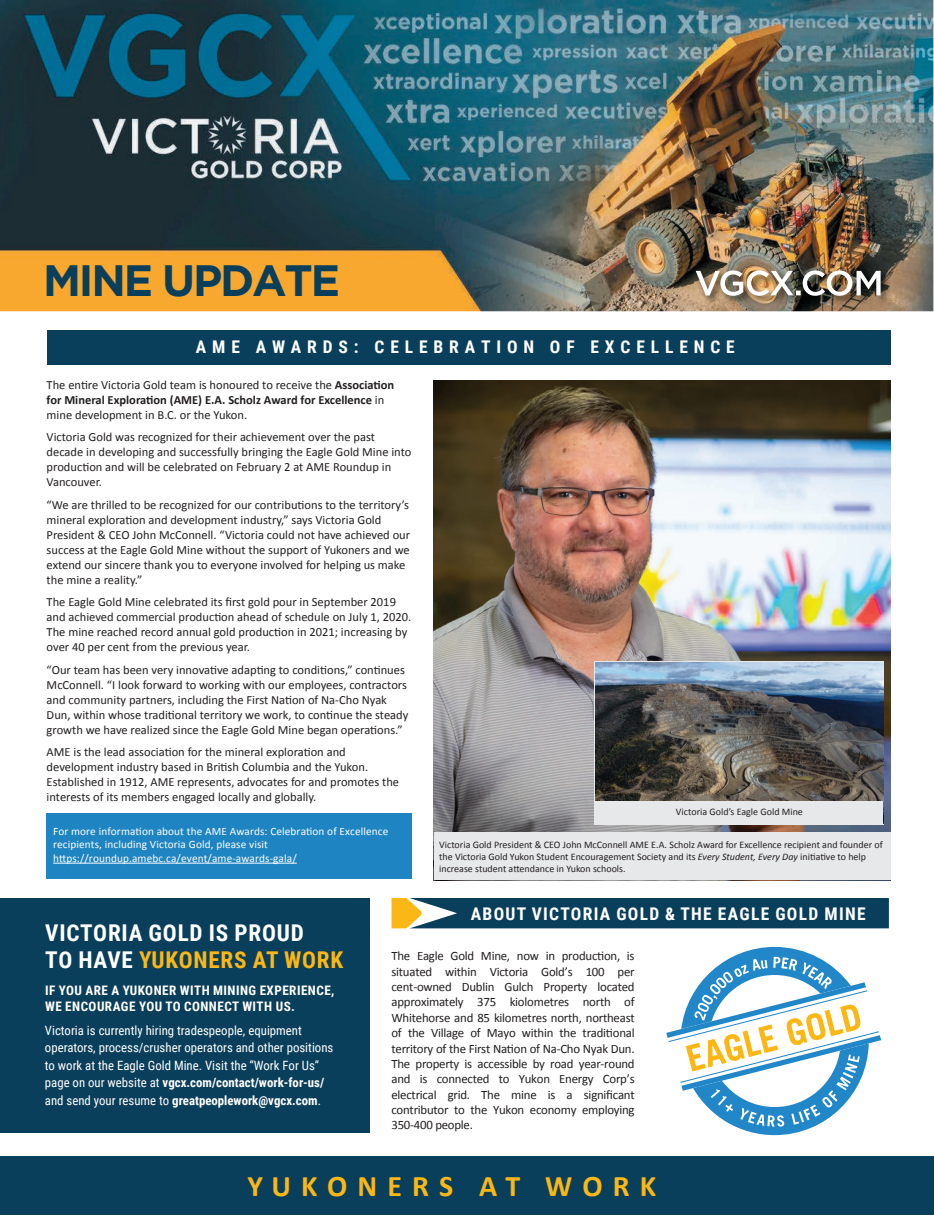
<style>
.page{position:relative;width:934px;height:1215px;background:#fff}
.page>*{position:absolute;margin:0;border:0;box-sizing:border-box;transform-origin:0 0}
.t1{font:700 43.75px "Gotham HTF";letter-spacing:-.05em;color:#0a3f5b}
.t2{font:700 30px "Calibri";letter-spacing:.335em;color:#fbb715}
.t3{font:700 23.12px/26.2px "Roboto Condensed";letter-spacing:.035em;color:#fff}
.t4{font:700 17.5px "Roboto Condensed";letter-spacing:.075em;color:#fff}
.t5{font:700 17.5px "Roboto Condensed";letter-spacing:.335em;color:#fff}
.t6{font:700 13.12px/16.2px "Roboto Condensed";letter-spacing:.035em;color:#fff}
.t7{font:12.75px/15.4px "Calibri";letter-spacing:-.02em;color:#231f20;text-align:justify}
.t8{font:12.75px/17.5px "Roboto Condensed";color:#fff}
.t9{font:12.5px/15px "Calibri";color:#231f20}
.t10{font:11.25px/13.5px "Calibri";letter-spacing:.01em;color:#fff}
.t11{font:10px/12px "Calibri";color:#231f20}
.s1{font-weight:700}
.s2{font-style:italic}
.s3{color:#fbb715}
</style>
<div class="page">
<svg style="left:391px;top:898px;width:498px;height:30px;background:#1f4c5e"></svg>
<svg style="left:666px;top:947px;width:215px;height:188px"></svg>
<div style="left:0;top:1157px;width:934px;height:58px;background:#0a3f5b"></div>
<div style="left:0;top:898px;width:369px;height:234px;background:#0a3f5b"></div>
<img style="left:0;top:0;width:933px;height:311px">
<img style="left:694px;top:268px;width:197px;height:38px">
<img style="left:695px;top:270px;width:185px;height:26px">
<div style="left:47px;top:330px;width:843px;height:34px;background:#0a3f5b"></div>
<img style="left:434px;top:380px;width:456px;height:452px">
<div style="left:47px;top:813px;width:365px;height:66px;background:#1f84c2"></div>
<hr style="left:53px;top:863px;width:244px;height:1px;background:#fff">
<div style="left:434px;top:832px;width:456px;height:48px;background:#e7e8e9"></div>
<img style="left:596px;top:662px;width:287px;height:139px">
<div style="left:596px;top:801px;width:287px;height:23px;background:#e7e8e9"></div>
<h1 class="t1" style="left:43px;top:256px;width:298px">MINE UPDATE</h1>
<h3 class="t5" style="left:196px;top:334px;width:540px">AME AWARDS: CELEBRATION OF EXCELLENCE</h3>
<p class="t9" style="left:47px;top:377px;width:349px">The entire Victoria Gold team is honoured to receive the <span class="s1">Association for Mineral Exploration (AME) E.A. Scholz Award for Excellence</span> in mine development in B.C. or the Yukon.</p>
<p class="t9" style="left:47px;top:429px;width:366px">Victoria Gold was recognized for their achievement over the past decade in developing and successfully bringing the Eagle Gold Mine into production and will be celebrated on February 2 at AME Roundup in Vancouver.</p>
<p class="t9" style="left:47px;top:497px;width:365px">“We are thrilled to be recognized for our contributions to the territory’s mineral exploration and development industry,” says Victoria Gold President &amp; CEO John McConnell. “Victoria could not have achieved our success at the Eagle Gold Mine without the support of Yukoners and we extend our sincere thank you to everyone involved for helping us make the mine a reality.”</p>
<p class="t9" style="left:47px;top:594px;width:366px">The Eagle Gold Mine celebrated its first gold pour in September 2019 and achieved commercial production ahead of schedule on July 1, 2020.<br>The mine reached record annual gold production in 2021; increasing by over 40 per cent from the previous year.</p>
<p class="t9" style="left:47px;top:662px;width:363px">“Our team has been very innovative adapting to conditions,” continues McConnell. “I look forward to working with our employees, contractors and community partners, including the First Nation of Na-Cho Nyak Dun, within whose traditional territory we work, to continue the steady growth we have realized since the Eagle Gold Mine began operations.”</p>
<p class="t9" style="left:47px;top:744px;width:354px">AME is the lead association for the mineral exploration and development industry based in British Columbia and the Yukon.<br>Established in 1912, AME represents, advocates for and promotes the interests of its members engaged locally and globally.</p>
<p class="t10" style="left:53px;top:824px;width:337px">For more information about the AME Awards: Celebration of Excellence recipients, including Victoria Gold, please visit https://roundup.amebc.ca/event/ame-awards-gala/</p>
<p class="t11" style="left:676px;top:805px;width:128px">Victoria Gold’s Eagle Gold Mine</p>
<p class="t11" style="left:439px;top:838px;width:445px">Victoria Gold President &amp; CEO John McConnell AME E.A. Scholz Award for Excellence recipient and founder of the Victoria Gold Yukon Student Encouragement Society and its <span class="s2">Every Student, Every Day</span> initiative to help increase student attendance in Yukon schools.</p>
<h3 class="t4" style="left:471px;top:901px;width:396px">ABOUT VICTORIA GOLD &amp; THE EAGLE GOLD MINE</h3>
<h3 class="t3" style="left:45px;top:919px;width:299px">VICTORIA GOLD IS PROUD<br>TO HAVE <span class="s3">YUKONERS AT WORK</span></h3>
<p class="t6" style="left:45px;top:982px;width:291px">IF YOU ARE A YUKONER WITH MINING EXPERIENCE,<br>WE ENCOURAGE YOU TO CONNECT WITH US.</p>
<p class="t8" style="left:45px;top:1021px;width:290px">Victoria is currently hiring tradespeople, equipment operators, process/crusher operators and other positions to work at the Eagle Gold Mine. Visit the “Work For Us” page on our website at <span class="s1">vgcx.com/contact/work-for-us/ </span>and send your resume to <span class="s1">greatpeoplework@vgcx.com</span>.</p>
<p class="t7" style="left:391px;top:948px;width:245px">The Eagle Gold Mine, now in production, is situated within Victoria Gold’s 100 per cent-owned Dublin Gulch Property located approximately 375 kiolometres north of Whitehorse and 85 kilometres north, northeast of the Village of Mayo within the traditional territory of the First Nation of Na-Cho Nyak Dun.<br>The property is accessible by road year-round and is connected to Yukon Energy Corp’s electrical grid. The mine is a significant contributor to the Yukon economy employing 350-400 people.</p>
<h2 class="t2" style="left:247px;top:1167px;width:410px">YUKONERS AT WORK</h2>
</div>
